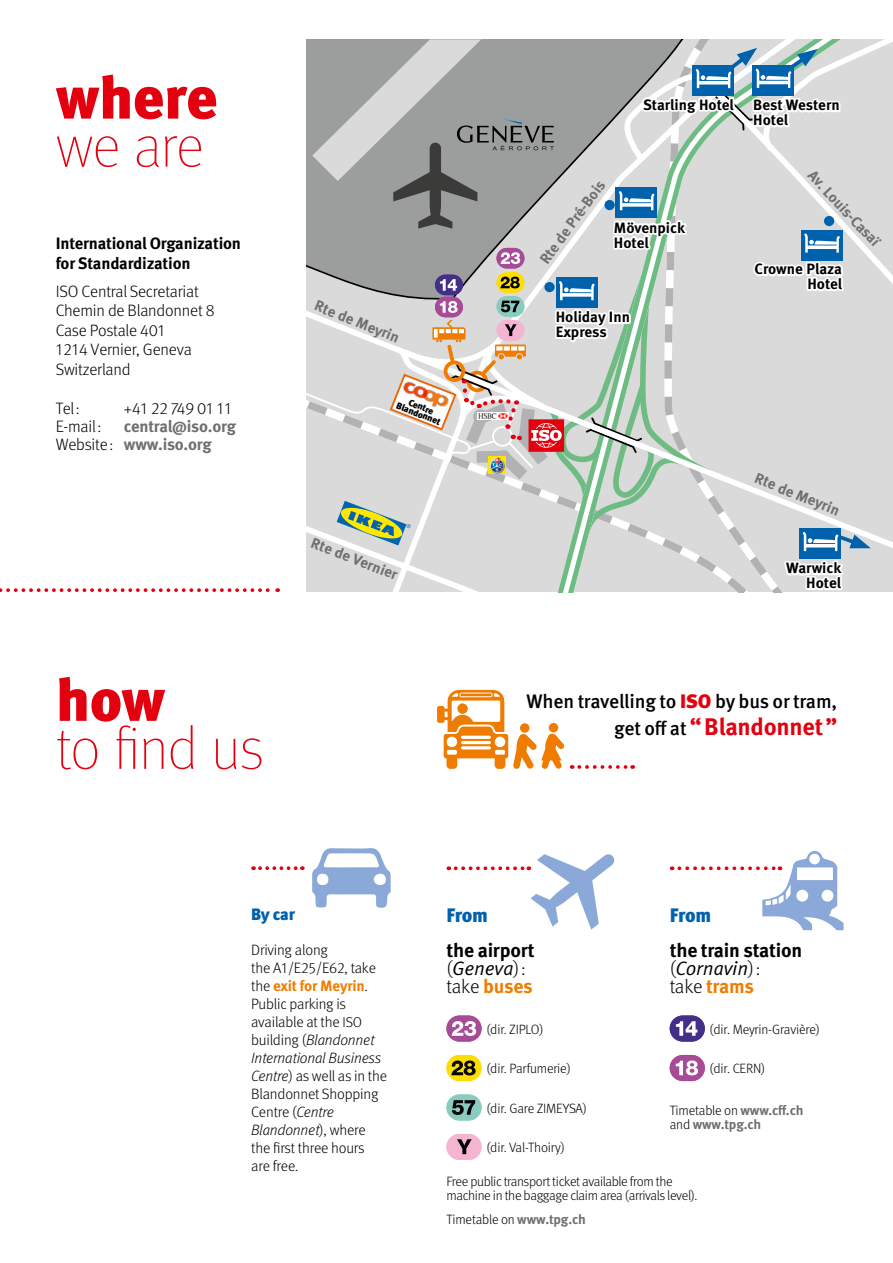
<style>
.page{position:relative;width:893px;height:1263px;background:#fff}
.page>*{position:absolute;margin:0;border:0;box-sizing:border-box;transform-origin:0 0}
.t1{font:100 60px "Meta Pro";letter-spacing:-.02em;color:#e3000f}
.t2{font:900 60px "Meta Pro";letter-spacing:-.015em;color:#e3000f}
.t3{font:700 24px "Meta Pro";letter-spacing:-.01em;color:#e3000f}
.t4{font:500 19.5px "Meta Pro";letter-spacing:-.015em;color:#000}
.t5{font:700 19.5px "Meta Pro";letter-spacing:-.01em;color:#000}
.t6{font:19.5px "Meta Pro Norm Ita";letter-spacing:-.01em;color:#000}
.t7{font:700 19.5px "Meta Pro";letter-spacing:-.015em;color:#ef7c00}
.t8{font:900 19.5px "Meta Pro";letter-spacing:-.015em;color:#0061ad}
.t9{font:300 16.5px/19.5px "Meta Pro";letter-spacing:-.01em;color:#000}
.t10{font:700 16.5px/19.5px "Meta Pro";letter-spacing:-.01em;color:#000}
.t11{font:700 16.5px/18px "Meta Pro";letter-spacing:-.015em;color:#6f6f6e}
.t12{font:900 16.5px "Meta Pro";color:#0061ad}
.t13{font:300 15px/18px "Meta Pro";letter-spacing:-.01em;color:#000}
.t14{font:700 15px/15px "Meta Pro";color:#000}
.t15{font:700 15px "Meta Pro";color:#6f6f6e}
.t16{font:300 13.5px/13.5px "Meta Pro";letter-spacing:-.025em;color:#000}
.t17{font:700 13.5px/13.5px "Meta Pro";letter-spacing:-.01em;color:#6f6f6e}
.t18{font:900 9.3px/7.5px "Meta Pro";color:#000;text-align:center}
.s1{font-weight:300;color:#000}
.s2{font-weight:900;color:#e3000f}
.s3{font-weight:500;font-size:19.5px;color:#000}
.s4{font-weight:700;color:#ef7c00}
.s5{font-size:14.25px}
.s6{font-style:italic}
.s7{font-family:"Meta Pro";font-weight:300}
.s8{font-weight:700;color:#6f6f6e}
</style>
<div class="page">
<svg style="left:307px;top:39px;width:586px;height:553px;background:#c8cbca"></svg>
<svg style="left:312px;top:848px;width:79px;height:60px"></svg>
<svg style="left:679px;top:851px;width:164px;height:79px"></svg>
<svg style="left:260px;top:866px;width:43px;height:4px"></svg>
<svg style="left:456px;top:854px;width:159px;height:75px"></svg>
<svg style="left:579px;top:765px;width:54px;height:4px"></svg>
<svg style="left:437px;top:690px;width:127px;height:79px"></svg>
<svg style="left:0;top:588px;width:278px;height:4px"></svg>
<svg style="left:669px;top:1015px;width:36px;height:27px"></svg>
<svg style="left:669px;top:1055px;width:36px;height:26px"></svg>
<svg style="left:446px;top:1015px;width:36px;height:27px"></svg>
<svg style="left:446px;top:1055px;width:36px;height:26px"></svg>
<svg style="left:446px;top:1094px;width:36px;height:27px"></svg>
<svg style="left:446px;top:1133px;width:36px;height:27px"></svg>
<h1 class="t2" style="left:56px;top:50px;width:164px">where</h1>
<h1 class="t1" style="left:56px;top:105px;width:149px">we are</h1>
<p class="t10" style="left:56px;top:233px;width:187px">International Organization for Standardization</p>
<p class="t9" style="left:56px;top:280px;width:160px">ISO Central Secretariat<br>Chemin de Blandonnet 8<br>Case Postale 401<br>1214 Vernier, Geneva<br>Switzerland</p>
<p class="t9" style="left:56px;top:398px;width:25px">Tel:</p>
<p class="t9" style="left:124px;top:398px;width:110px">+41 22 749 01 11</p>
<p class="t9" style="left:56px;top:416px;width:47px">E-mail:</p>
<p class="t11" style="left:56px;top:416px;width:182px;text-indent:68px">central@iso.org<br><span class="s1">Website:</span> www.iso.org</p>
<h1 class="t2" style="left:56px;top:652px;width:111px">how</h1>
<h1 class="t1" style="left:56px;top:707px;width:209px">to find us</h1>
<p class="t15" style="left:320px;top:294px;width:92px;rotate:22deg">Rte de Meyrin</p>
<p class="t18" style="left:401px;top:394px;width:48px;rotate:21deg">Centre<br>Blandonnet</p>
<p class="t15" style="left:316px;top:531px;width:93px;rotate:21deg">Rte de Vernier</p>
<p class="t14" style="left:643px;top:96px;width:92px">Starling Hotel</p>
<p class="t14" style="left:753px;top:97px;width:88px">Best Western<br>Hotel</p>
<p class="t15" style="left:534px;top:255px;width:101px;rotate:-54deg">Rte de Pré-Bois</p>
<p class="t14" style="left:614px;top:219px;width:73px">Mövenpick<br>Hotel</p>
<p class="t15" style="left:819px;top:164px;width:99px;rotate:47deg">Av. Louis-Casaï</p>
<p class="t14" style="left:755px;top:261px;width:89px;text-align:right">Crowne Plaza<br>Hotel</p>
<p class="t14" style="left:556px;top:308px;width:76px">Holiday Inn<br>Express</p>
<p class="t15" style="left:760px;top:466px;width:92px;rotate:22deg">Rte de Meyrin</p>
<p class="t14" style="left:786px;top:560px;width:57px;text-align:right">Warwick<br>Hotel</p>
<h3 class="t4" style="left:526px;top:686px;width:312px">When travelling to <span class="s2">ISO</span> by bus or tram,</h3>
<h2 class="t3" style="left:614px;top:708px;width:224px"><span class="s3">get off at</span> “Blandonnet”</h2>
<p class="t12" style="left:251px;top:901px;width:45px">By car</p>
<p class="t13" style="left:251px;top:940px;width:137px">Driving along<br>the A1/E25/E62, take the <span class="s4">exit for Meyrin</span>.<br>Public parking is available at the <span class="s5">ISO </span>building (<span class="s6">Blandonnet<br>International Business<br>Centre</span>) as well as in the<br>Blandonnet Shopping<br>Centre (<span class="s6">Centre<br>Blandonnet</span>), where the first three hours are free.</p>
<h3 class="t8" style="left:446px;top:900px;width:43px">From</h3>
<h3 class="t5" style="left:446px;top:935px;width:90px">the airport</h3>
<h3 class="t6" style="left:446px;top:954px;width:81px"><span class="s7">(</span>Geneva<span class="s7">):</span></h3>
<h3 class="t7" style="left:446px;top:971px;width:88px"><span class="s1">take</span> buses</h3>
<p class="t16" style="left:486px;top:1022px;width:59px">(dir. ZIPLO)</p>
<p class="t16" style="left:486px;top:1061px;width:86px">(dir. Parfumerie)</p>
<p class="t16" style="left:486px;top:1100px;width:102px">(dir. Gare ZIMEYSA)</p>
<p class="t16" style="left:486px;top:1140px;width:80px">(dir. Val-Thoiry)</p>
<h3 class="t8" style="left:670px;top:900px;width:43px">From</h3>
<h3 class="t5" style="left:670px;top:935px;width:134px">the train station</h3>
<h3 class="t6" style="left:670px;top:954px;width:92px"><span class="s7">(</span>Cornavin<span class="s7">):</span></h3>
<h3 class="t7" style="left:670px;top:971px;width:86px"><span class="s1">take</span> trams</h3>
<p class="t16" style="left:710px;top:1022px;width:112px">(dir. Meyrin-Gravière)</p>
<p class="t16" style="left:710px;top:1061px;width:57px">(dir. CERN)</p>
<p class="t17" style="left:670px;top:1103px;width:135px"><span class="s1">Timetable on</span> www.cff.ch <span class="s1">and</span> www.tpg.ch</p>
<p class="t16" style="left:446px;top:1174px;width:253px">Free public transport ticket available from the machine in the baggage claim area (arrivals level).</p>
<p class="t16" style="left:446px;top:1211px;width:141px">Timetable on <span class="s8">www.tpg.ch</span></p>
</div>
